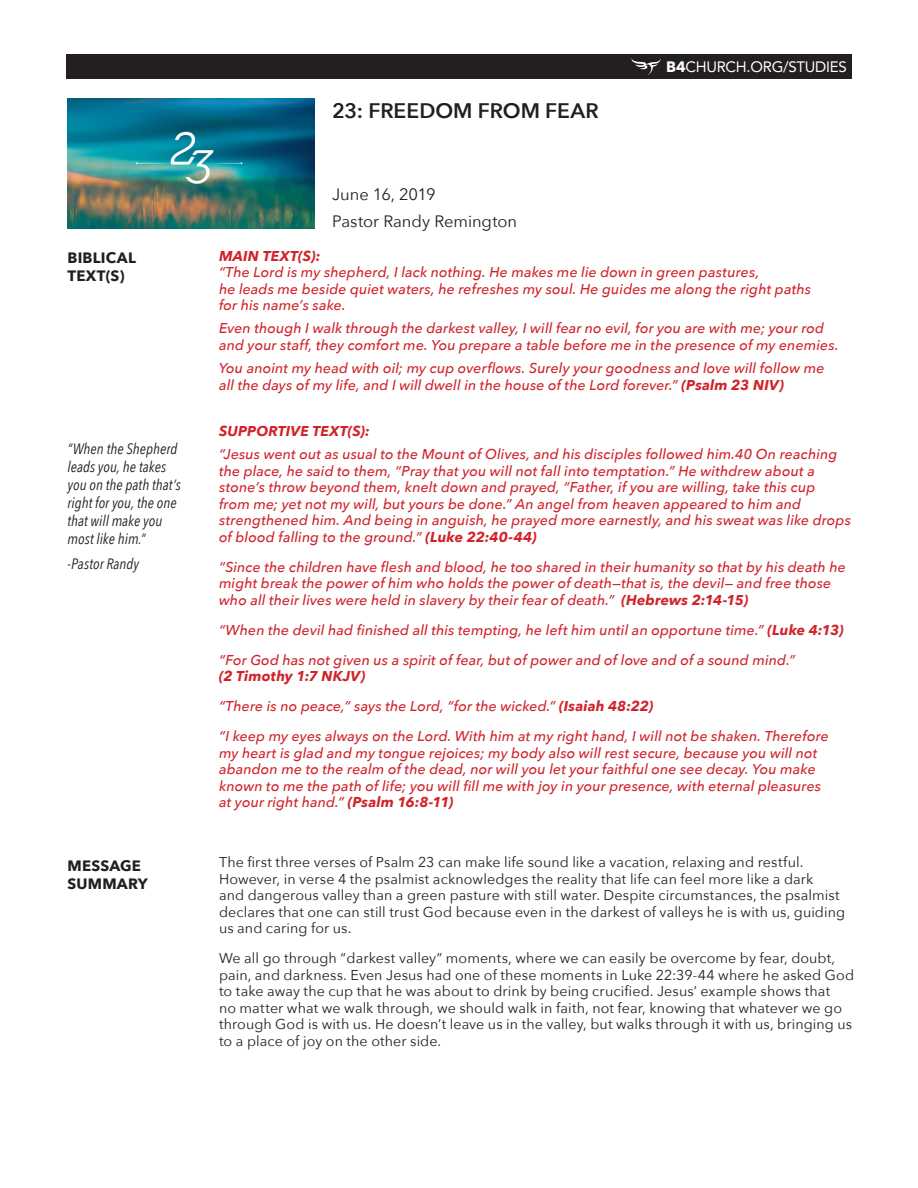
<style>
.page{position:relative;width:918px;height:1188px;background:#fff}
.page>*{position:absolute;margin:0;border:0;box-sizing:border-box;transform-origin:0 0}
.Paragraph_Style_1{font:600 21px "Avenir Next";color:#231f20}
.Paragraph_Style_1-2{font:16.5px/27.5px "Avenir Next";color:#231f20}
.t1{font:15.15px "Avenir";letter-spacing:-.02em;color:#fff}
.Bullets_2{font:italic 15px/18px "Avenir Next Condensed";color:#231f20}
.Bullets_2-2{font:700 15px/18px "Avenir Next";letter-spacing:.015em;color:#231f20}
.Bullets_2-3{font:italic 500 14.25px/16.5px "Avenir Next";letter-spacing:.005em;color:#d1232a}
.Bullets_2-4{font:14.25px/16.5px "Avenir Next";letter-spacing:.005em;color:#231f20}
.Bullets_2-5{font:italic 700 14.25px "Avenir Next";letter-spacing:.01em;color:#d1232a}
.s1{font-family:"Avenir Next";font-weight:700}
.s2{font-weight:700}
</style>
<div class="page">
<div style="left:66px;top:54px;width:786px;height:24px;background:#231f20"></div>
<svg style="left:631px;top:58px;width:30px;height:18px"></svg>
<img style="left:68px;top:99px;width:247px;height:130px">
<p class="Bullets_2-2" style="left:68px;top:249px;width:70px">BIBLICAL<br>TEXT(S)</p>
<p class="Bullets_2" style="left:68px;top:440px;width:115px">“When the Shepherd leads you, he takes you on the path that’s right for you, the one that will make you most like him.”</p>
<p class="Bullets_2" style="left:68px;top:555px;width:73px">-Pastor Randy</p>
<p class="Bullets_2-2" style="left:68px;top:856px;width:75px">MESSAGE</p>
<p class="Bullets_2-2" style="left:68px;top:874px;width:82px">SUMMARY</p>
<p class="Paragraph_Style_1" style="left:332px;top:93px;width:268px">23: FREEDOM FROM FEAR</p>
<p class="Paragraph_Style_1-2" style="left:332px;top:180px;width:187px">June 16, 2019<br>Pastor Randy Remington</p>
<p class="t1" style="left:666px;top:55px;width:182px"><span class="s1">B4</span>CHURCH.ORG/STUDIES</p>
<p class="Bullets_2-3" style="left:219px;top:247px;width:594px"><span class="s2">MAIN TEXT(S):<br></span>“The Lord is my shepherd, I lack nothing. He makes me lie down in green pastures,<br>he leads me beside quiet waters, he refreshes my soul. He guides me along the right paths for his name’s sake.</p>
<p class="Bullets_2-3" style="left:219px;top:320px;width:621px">Even though I walk through the darkest valley, I will fear no evil, for you are with me; your rod and your staff, they comfort me. You prepare a table before me in the presence of my enemies.</p>
<p class="Bullets_2-3" style="left:219px;top:359px;width:607px">You anoint my head with oil; my cup overflows. Surely your goodness and love will follow me all the days of my life, and I will dwell in the house of the Lord forever.” <span class="s2">(Psalm 23 NIV)</span></p>
<p class="Bullets_2-5" style="left:219px;top:419px;width:153px">SUPPORTIVE TEXT(S):</p>
<p class="Bullets_2-3" style="left:219px;top:446px;width:634px">“Jesus went out as usual to the Mount of Olives, and his disciples followed him.40 On reaching the place, he said to them, “Pray that you will not fall into temptation.” He withdrew about a stone’s throw beyond them, knelt down and prayed, “Father, if you are willing, take this cup<br>from me; yet not my will, but yours be done.” An angel from heaven appeared to him and strengthened him. And being in anguish, he prayed more earnestly, and his sweat was like drops of blood falling to the ground.” <span class="s2">(Luke 22:40-44)</span></p>
<p class="Bullets_2-3" style="left:219px;top:558px;width:628px">“Since the children have flesh and blood, he too shared in their humanity so that by his death he might break the power of him who holds the power of death—that is, the devil— and free those who all their lives were held in slavery by their fear of death.” <span class="s2">(Hebrews 2:14-15)</span></p>
<p class="Bullets_2-3" style="left:219px;top:621px;width:626px">“When the devil had finished all this tempting, he left him until an opportune time.” <span class="s2">(Luke 4:13)</span></p>
<p class="Bullets_2-3" style="left:219px;top:651px;width:578px">“For God has not given us a spirit of fear, but of power and of love and of a sound mind.” <span class="s2">(2 Timothy 1:7 NKJV)</span></p>
<p class="Bullets_2-3" style="left:219px;top:698px;width:436px">“There is no peace,” says the Lord, “for the wicked.” <span class="s2">(Isaiah 48:22)</span></p>
<p class="Bullets_2-3" style="left:219px;top:728px;width:611px">“I keep my eyes always on the Lord. With him at my right hand, I will not be shaken. Therefore my heart is glad and my tongue rejoices; my body also will rest secure, because you will not abandon me to the realm of the dead, nor will you let your faithful one see decay. You make known to me the path of life; you will fill me with joy in your presence, with eternal pleasures at your right hand.” <span class="s2">(Psalm 16:8-11)</span></p>
<p class="Bullets_2-4" style="left:219px;top:854px;width:628px">The first three verses of Psalm 23 can make life sound like a vacation, relaxing and restful.<br>However, in verse 4 the psalmist acknowledges the reality that life can feel more like a dark<br>and dangerous valley than a green pasture with still water. Despite circumstances, the psalmist declares that one can still trust God because even in the darkest of valleys he is with us, guiding us and caring for us.</p>
<p class="Bullets_2-4" style="left:219px;top:950px;width:637px">We all go through “darkest valley” moments, where we can easily be overcome by fear, doubt, pain, and darkness. Even Jesus had one of these moments in Luke 22:39-44 where he asked God to take away the cup that he was about to drink by being crucified. Jesus’ example shows that<br>no matter what we walk through, we should walk in faith, not fear, knowing that whatever we go through God is with us. He doesn’t leave us in the valley, but walks through it with us, bringing us to a place of joy on the other side.</p>
</div>
